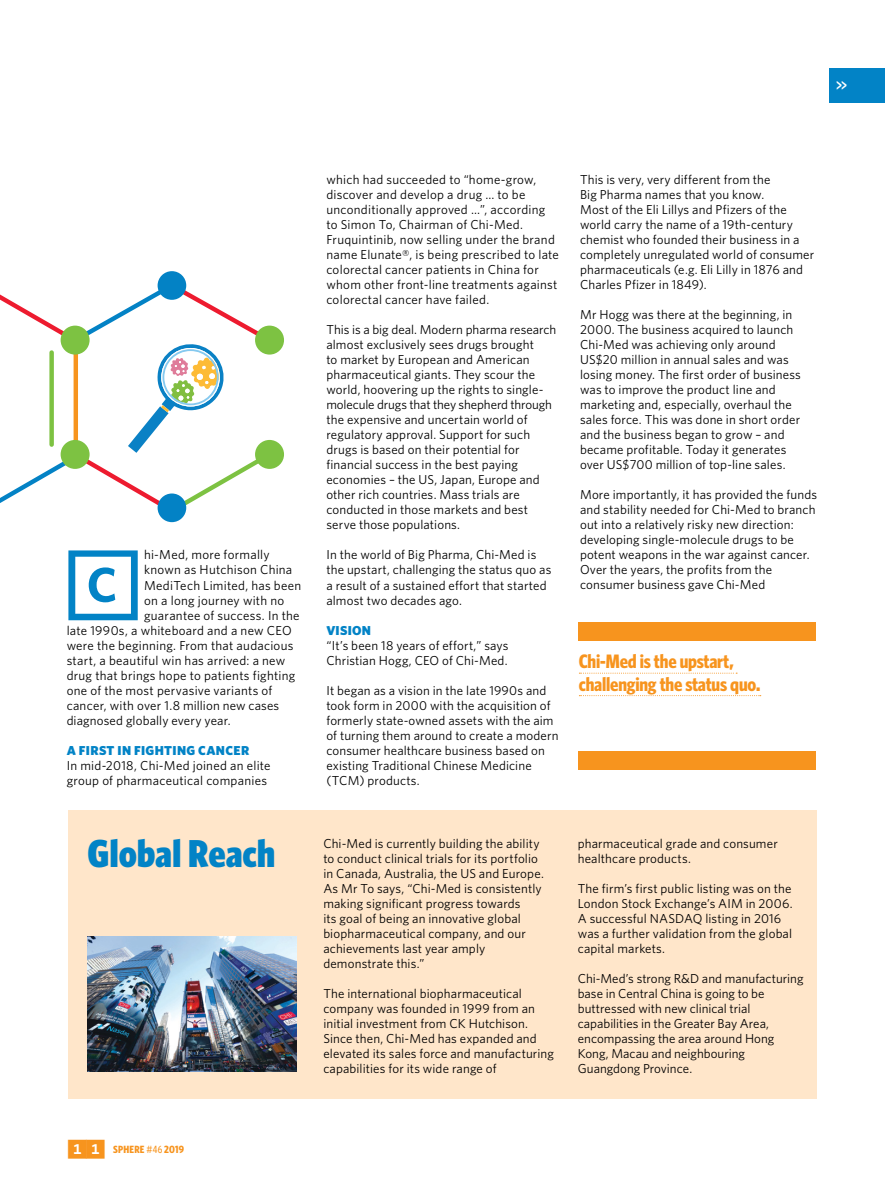
<style>
.page{position:relative;width:885px;height:1191px;background:#fff}
.page>*{position:absolute;margin:0;border:0;box-sizing:border-box;transform-origin:0 0}
.t1{font:79.5px "Whitney Index White Square Bd";color:#0283c6}
.t2{font:900 39px "Whitney Condensed";color:#0283c6}
.t3{font:700 19.5px/22.5px "Whitney Condensed";letter-spacing:-.01em;color:#f7941e}
.t4{font:600 16.5px "Whitney Condensed";color:#fff}
.t5{font:12.9px/15px "Whitney";letter-spacing:.01em;color:#000}
.t6{font:900 12.9px "Whitney";letter-spacing:.025em;color:#0283c6}
.t7{font:700 10.5px "Whitney Condensed";letter-spacing:.015em;color:#f7941e}
.s1{font-family:"Whitney Index Black Square Bd";font-weight:400;font-size:22.5px}
.s2{font-weight:500}
</style>
<div class="page">
<div style="left:68px;top:810px;width:748px;height:289px;background:#ffe6ca"></div>
<img style="left:88px;top:936px;width:208px;height:135px">
<div style="left:829px;top:68px;width:55px;height:34px;background:#0283c6"></div>
<div style="left:578px;top:621px;width:237px;height:19px;background:#f7941e"></div>
<svg style="left:579px;top:672px;width:158px;height:1px"></svg>
<svg style="left:579px;top:695px;width:181px;height:1px"></svg>
<div style="left:578px;top:751px;width:237px;height:19px;background:#f7941e"></div>
<div style="left:157px;top:493px;width:29px;height:29px;border:4px solid #0382c5;border-radius:50%"></div>
<div style="left:160px;top:273px;width:24px;height:25px;background:#0382c5;border-radius:50%"></div>
<div style="left:157px;top:271px;width:29px;height:29px;border:4px solid #0382c5;border-radius:50%"></div>
<div style="left:257px;top:328px;width:25px;height:24px;background:#7dc242;border-radius:50%"></div>
<div style="left:255px;top:325px;width:29px;height:29px;border:4px solid #7dc242;border-radius:50%"></div>
<div style="left:257px;top:442px;width:25px;height:25px;background:#7dc242;border-radius:50%"></div>
<div style="left:255px;top:440px;width:29px;height:29px;border:4px solid #7dc242;border-radius:50%"></div>
<svg style="left:0;top:277px;width:275px;height:243px"></svg>
<p class="t4" style="left:836px;top:75px;width:13px">&gt;&gt;</p>
<p class="t5" style="left:144px;top:547px;width:127px">hi-Med, more formally</p>
<p class="t5" style="left:144px;top:562px;width:150px">known as Hutchison China</p>
<p class="t5" style="left:144px;top:577px;width:159px">MediTech Limited, has been</p>
<p class="t5" style="left:144px;top:592px;width:142px">on a long journey with no</p>
<p class="t5" style="left:144px;top:607px;width:157px">guarantee of success. In the</p>
<p class="t5" style="left:67px;top:622px;width:226px">late 1990s, a whiteboard and a new CEO</p>
<p class="t5" style="left:67px;top:637px;width:228px">were the beginning. From that audacious</p>
<p class="t5" style="left:67px;top:652px;width:220px">start, a beautiful win has arrived: a new</p>
<p class="t5" style="left:67px;top:667px;width:230px">drug that brings hope to patients fighting</p>
<p class="t5" style="left:67px;top:682px;width:207px">one of the most pervasive variants of</p>
<p class="t5" style="left:67px;top:697px;width:214px">cancer, with over 1.8 million new cases</p>
<p class="t5" style="left:67px;top:712px;width:165px">diagnosed globally every year.</p>
<p class="t6" style="left:67px;top:742px;width:184px">A FIRST IN FIGHTING CANCER</p>
<p class="t5" style="left:67px;top:757px;width:205px">In mid-2018, Chi-Med joined an elite group of pharmaceutical companies</p>
<h1 class="t1" style="left:63px;top:549px;width:81px">C</h1>
<p class="t5" style="left:326px;top:172px;width:234px">which had succeeded to “home-grow, discover and develop a drug … to be unconditionally approved …”, according to Simon To, Chairman of Chi-Med.<br>Fruquintinib, now selling under the brand name Elunate®, is being prescribed to late colorectal cancer patients in China for whom other front-line treatments against colorectal cancer have failed.</p>
<p class="t5" style="left:326px;top:322px;width:231px">This is a big deal. Modern pharma research almost exclusively sees drugs brought<br>to market by European and American pharmaceutical giants. They scour the world, hoovering up the rights to single&shy;molecule drugs that they shepherd through the expensive and uncertain world of regulatory approval. Support for such drugs is based on their potential for financial success in the best paying economies – the US, Japan, Europe and other rich countries. Mass trials are conducted in those markets and best serve those populations.</p>
<p class="t5" style="left:326px;top:547px;width:226px">In the world of Big Pharma, Chi-Med is the upstart, challenging the status quo as a result of a sustained effort that started almost two decades ago.</p>
<p class="t6" style="left:326px;top:622px;width:46px">VISION</p>
<p class="t5" style="left:326px;top:637px;width:184px">“It’s been 18 years of effort,” says<br>Christian Hogg, CEO of Chi-Med.</p>
<p class="t5" style="left:326px;top:682px;width:234px">It began as a vision in the late 1990s and took form in 2000 with the acquisition of formerly state-owned assets with the aim of turning them around to create a modern consumer healthcare business based on existing Traditional Chinese Medicine (TCM) products.</p>
<p class="t5" style="left:580px;top:172px;width:236px">This is very, very different from the<br>Big Pharma names that you know.<br>Most of the Eli Lillys and Pfizers of the world carry the name of a 19th-century chemist who founded their business in a completely unregulated world of consumer pharmaceuticals (e.g. Eli Lilly in 1876 and Charles Pfizer in 1849).</p>
<p class="t5" style="left:580px;top:307px;width:222px">Mr Hogg was there at the beginning, in 2000. The business acquired to launch Chi-Med was achieving only around US$20 million in annual sales and was losing money. The first order of business was to improve the product line and marketing and, especially, overhaul the sales force. This was done in short order and the business began to grow – and became profitable. Today it generates over US$700 million of top-line sales.</p>
<p class="t5" style="left:580px;top:487px;width:238px">More importantly, it has provided the funds and stability needed for Chi-Med to branch out into a relatively risky new direction: developing single-molecule drugs to be potent weapons in the war against cancer.<br>Over the years, the profits from the consumer business gave Chi-Med</p>
<h3 class="t3" style="left:578px;top:650px;width:183px">Chi-Med is the upstart, challenging the status quo.</h3>
<h2 class="t2" style="left:88px;top:831px;width:189px">Global Reach</h2>
<p class="t5" style="left:577px;top:836px;width:201px">pharmaceutical grade and consumer healthcare products.</p>
<p class="t5" style="left:577px;top:881px;width:216px">The firm’s first public listing was on the London Stock Exchange’s AIM in 2006.<br>A successful NASDAQ listing in 2016 was a further validation from the global capital markets.</p>
<p class="t5" style="left:577px;top:971px;width:227px">Chi-Med’s strong R&amp;D and manufacturing base in Central China is going to be buttressed with new clinical trial capabilities in the Greater Bay Area, encompassing the area around Hong Kong, Macau and neighbouring Guangdong Province.</p>
<p class="t5" style="left:323px;top:836px;width:222px">Chi-Med is currently building the ability to conduct clinical trials for its portfolio in Canada, Australia, the US and Europe.<br>As Mr To says, “Chi-Med is consistently making significant progress towards<br>its goal of being an innovative global biopharmaceutical company, and our achievements last year amply demonstrate this.”</p>
<p class="t5" style="left:323px;top:986px;width:232px">The international biopharmaceutical company was founded in 1999 from an initial investment from CK Hutchison.<br>Since then, Chi-Med has expanded and elevated its sales force and manufacturing capabilities for its wide range of</p>
<p class="t7" style="left:66px;top:1143px;width:119px"><span class="s1">11</span> Sphere <span class="s2">#46</span> 2019</p>
</div>
